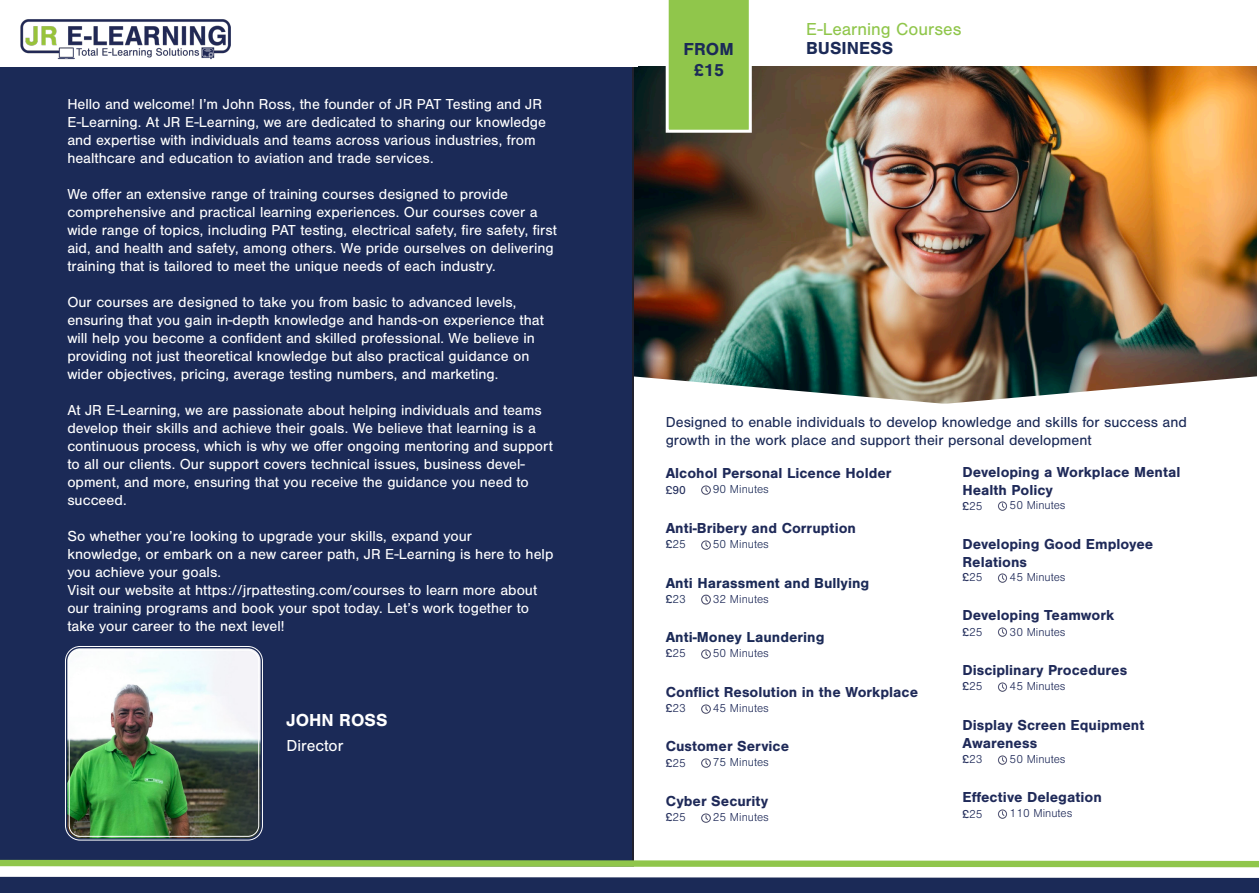
<style>
.page{position:relative;width:1259px;height:893px;background:#fff}
.page>*{position:absolute;margin:0;border:0;box-sizing:border-box;transform-origin:0 0}
.t1{font:18px "Nimbus San";color:#90c64b}
.t2{font:700 18px "Nimbus San";color:#1b2a57}
.t3{font:700 18px "Nimbus San";color:#fff}
.t4{font:16.5px "Nimbus San";color:#fff}
.t5{font:15px/18px "Nimbus San";color:#fff}
.t6{font:700 15px/18px "Nimbus San";color:#1f2a59}
.t7{font:15px/18px "Nimbus San";color:#1b2a57}
.t8{font:700 15px "Nimbus San";color:#1b2a57}
.t9{font:300 12px "Nimbus San";color:#1f2a59}
.t10{font:300 12px "Nimbus San";color:#1b2a57}
.t11{font:12px "Nimbus San";color:#1f2a59}
.s1{font-weight:400}
</style>
<div class="page">
<img style="left:634px;top:67px;width:622px;height:309px">
<svg style="left:634px;top:376px;width:623px;height:117px"></svg>
<div style="left:0;top:67px;width:634px;height:793px;background:#1b2a57"></div>
<div style="left:0;top:877px;width:1259px;height:16px;background:#1b2a57"></div>
<svg style="left:0;top:860px;width:1259px;height:18px"></svg>
<img style="left:21px;top:19px;width:209px;height:41px">
<img style="left:630px;top:327px;width:1px;height:104px">
<svg style="left:701px;top:485px;width:9px;height:10px"></svg>
<svg style="left:701px;top:540px;width:9px;height:10px"></svg>
<svg style="left:701px;top:594px;width:9px;height:11px"></svg>
<svg style="left:701px;top:649px;width:9px;height:10px"></svg>
<svg style="left:701px;top:704px;width:9px;height:10px"></svg>
<svg style="left:998px;top:809px;width:9px;height:10px"></svg>
<svg style="left:701px;top:813px;width:9px;height:10px"></svg>
<svg style="left:998px;top:573px;width:9px;height:10px"></svg>
<svg style="left:998px;top:682px;width:9px;height:10px"></svg>
<svg style="left:701px;top:758px;width:9px;height:10px"></svg>
<svg style="left:998px;top:501px;width:9px;height:10px"></svg>
<svg style="left:998px;top:627px;width:9px;height:10px"></svg>
<svg style="left:998px;top:755px;width:9px;height:10px"></svg>
<svg style="left:665px;top:0;width:87px;height:133px;background:#99ca5b"></svg>
<img style="left:630px;top:431px;width:274px;height:1px">
<svg style="left:904px;top:431px;width:15px;height:1px"></svg>
<img style="left:919px;top:431px;width:339px;height:1px">
<img style="left:67px;top:648px;width:194px;height:190px">
<div style="left:65px;top:646px;width:198px;height:194px;border:1px solid #fff;border-radius:15px"></div>
<div style="left:69px;top:650px;width:190px;height:187px;border:1px solid #fff;border-radius:11px"></div>
<p class="t5" style="left:67px;top:95px;width:480px">Hello and welcome! I’m John Ross, the founder of JR PAT Testing and JR E-Learning. At JR E-Learning, we are dedicated to sharing our knowledge and expertise with individuals and teams across various industries, from healthcare and education to aviation and trade services.</p>
<p class="t5" style="left:67px;top:185px;width:442px">We offer an extensive range of training courses designed to provide</p>
<p class="t5" style="left:67px;top:203px;width:491px">comprehensive and practical learning experiences. Our courses cover a wide range of topics, including PAT testing, electrical safety, fire safety, first aid, and health and safety, among others. We pride ourselves on delivering training that is tailored to meet the unique needs of each industry.</p>
<p class="t5" style="left:67px;top:293px;width:478px">Our courses are designed to take you from basic to advanced levels, ensuring that you gain in-depth knowledge and hands-on experience that will help you become a confident and skilled professional. We believe in providing not just theoretical knowledge but also practical guidance on wider objectives, pricing, average testing numbers, and marketing.</p>
<p class="t5" style="left:67px;top:401px;width:487px">At JR E-Learning, we are passionate about helping individuals and teams develop their skills and achieve their goals. We believe that learning is a continuous process, which is why we offer ongoing mentoring and support to all our clients. Our support covers technical issues, business devel&shy;opment, and more, ensuring that you receive the guidance you need to succeed.</p>
<p class="t5" style="left:67px;top:527px;width:406px">So whether you’re looking to upgrade your skills, expand your</p>
<p class="t5" style="left:67px;top:545px;width:487px">knowledge, or embark on a new career path, JR E-Learning is here to help you achieve your goals.</p>
<p class="t5" style="left:67px;top:581px;width:471px">Visit our website at https://jrpattesting.com/courses to learn more about our training programs and book your spot today. Let’s work together to take your career to the next level!</p>
<p class="t3" style="left:286px;top:710px;width:103px">JOHN ROSS</p>
<p class="t4" style="left:286px;top:736px;width:59px">Director</p>
<p class="t2" style="left:683px;top:39px;width:52px">FROM</p>
<p class="t2" style="left:693px;top:60px;width:32px">£15</p>
<p class="t1" style="left:806px;top:19px;width:157px">E-Learning Courses</p>
<p class="t2" style="left:806px;top:38px;width:89px">BUSINESS</p>
<p class="t7" style="left:665px;top:414px;width:523px">Designed to enable individuals to develop knowledge and skills for success and growth in the work place and support their personal development</p>
<p class="t6" style="left:666px;top:465px;width:227px">Alcohol Personal Licence Holder</p>
<p class="t11" style="left:665px;top:483px;width:22px">£90</p>
<p class="t10" style="left:713px;top:483px;width:57px">90 Minutes</p>
<p class="t6" style="left:666px;top:519px;width:192px">Anti-Bribery and Corruption</p>
<p class="t10" style="left:665px;top:538px;width:22px"><span class="s1">£</span>25</p>
<p class="t10" style="left:713px;top:538px;width:57px">50 Minutes</p>
<p class="t8" style="left:666px;top:574px;width:205px">Anti Harassment and Bullying</p>
<p class="t10" style="left:665px;top:592px;width:22px"><span class="s1">£</span>23</p>
<p class="t9" style="left:713px;top:592px;width:57px">32 Minutes</p>
<p class="t8" style="left:666px;top:629px;width:160px">Anti-Money Laundering</p>
<p class="t9" style="left:665px;top:647px;width:22px"><span class="s1">£</span>25</p>
<p class="t9" style="left:713px;top:647px;width:57px">50 Minutes</p>
<p class="t6" style="left:666px;top:683px;width:254px">Conflict Resolution in the Workplace</p>
<p class="t9" style="left:665px;top:702px;width:22px"><span class="s1">£</span>23</p>
<p class="t9" style="left:713px;top:702px;width:57px">45 Minutes</p>
<p class="t6" style="left:666px;top:738px;width:125px">Customer Service</p>
<p class="t9" style="left:665px;top:756px;width:22px"><span class="s1">£</span>25</p>
<p class="t10" style="left:713px;top:756px;width:57px">75 Minutes</p>
<p class="t6" style="left:666px;top:792px;width:104px">Cyber Security</p>
<p class="t9" style="left:665px;top:811px;width:22px"><span class="s1">£</span>25</p>
<p class="t9" style="left:713px;top:811px;width:57px">25 Minutes</p>
<p class="t6" style="left:962px;top:463px;width:219px">Developing a Workplace Mental<br>Health Policy</p>
<p class="t9" style="left:962px;top:499px;width:22px"><span class="s1">£</span>25</p>
<p class="t9" style="left:1009px;top:499px;width:57px">50 Minutes</p>
<p class="t6" style="left:962px;top:535px;width:192px">Developing Good Employee</p>
<p class="t6" style="left:962px;top:553px;width:66px">Relations</p>
<p class="t9" style="left:962px;top:571px;width:22px"><span class="s1">£</span>25</p>
<p class="t9" style="left:1009px;top:571px;width:57px">45 Minutes</p>
<p class="t6" style="left:962px;top:607px;width:153px">Developing Teamwork</p>
<p class="t9" style="left:962px;top:625px;width:22px"><span class="s1">£</span>25</p>
<p class="t9" style="left:1009px;top:625px;width:57px">30 Minutes</p>
<p class="t6" style="left:962px;top:661px;width:166px">Disciplinary Procedures</p>
<p class="t9" style="left:962px;top:680px;width:22px"><span class="s1">£</span>25</p>
<p class="t9" style="left:1009px;top:680px;width:57px">45 Minutes</p>
<p class="t6" style="left:962px;top:716px;width:183px">Display Screen Equipment<br>Awareness</p>
<p class="t9" style="left:962px;top:753px;width:22px"><span class="s1">£</span>23</p>
<p class="t9" style="left:1009px;top:752px;width:57px">50 Minutes</p>
<p class="t6" style="left:962px;top:789px;width:141px">Effective Delegation</p>
<p class="t9" style="left:962px;top:807px;width:22px"><span class="s1">£</span>25</p>
<p class="t9" style="left:1009px;top:807px;width:64px">110 Minutes</p>
</div>
